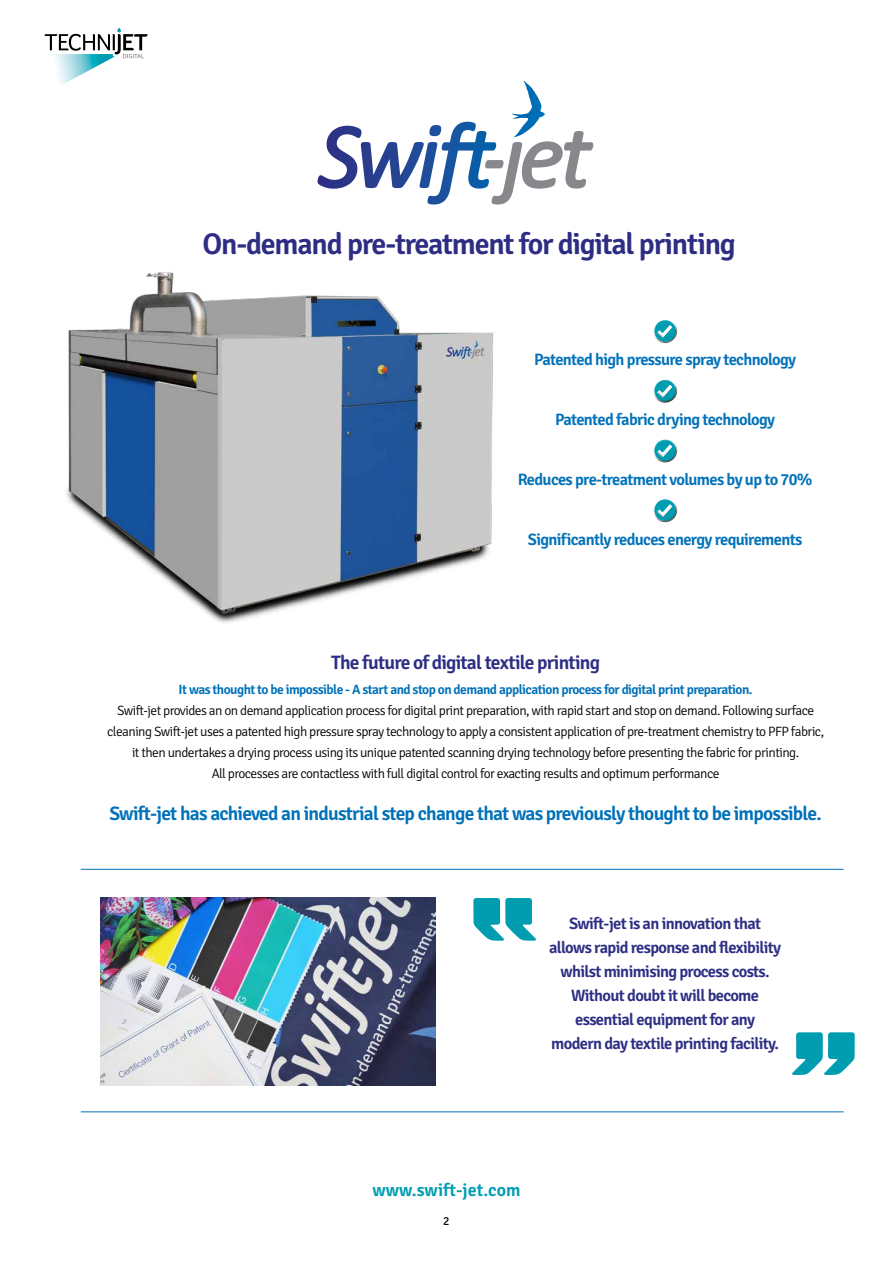
<style>
.page{position:relative;width:893px;height:1263px;background:#fff}
.page>*{position:absolute;margin:0;border:0;box-sizing:border-box;transform-origin:0 0}
.t1{font:600 30px "Signika";letter-spacing:-.04em;color:#2d2e83}
.t2{font:600 19.5px "Signika";letter-spacing:-.04em;color:#0071b9}
.t3{font:600 19.5px "Signika";letter-spacing:-.04em;color:#2d2e83}
.t4{font:600 18px "Signika";color:#009db1}
.t5{font:600 16.5px/24px "Signika";letter-spacing:-.04em;color:#2d2e83;text-align:center}
.t6{font:600 16.5px "Signika";letter-spacing:-.04em;color:#0071b9}
.t7{font:300 13.5px/21px "Signika";letter-spacing:-.04em;color:#000;text-align:center}
.t8{font:600 13.5px "Signika";letter-spacing:-.04em;color:#0071b9}
.t9{font:12px "Signika";color:#000}
</style>
<div class="page">
<img style="left:66px;top:272px;width:428px;height:351px">
<svg style="left:792px;top:1032px;width:63px;height:43px"></svg>
<svg style="left:473px;top:898px;width:63px;height:43px"></svg>
<hr style="left:81px;top:869px;width:763px;height:1px;background:#0071b9">
<hr style="left:81px;top:1111px;width:763px;height:1px;background:#0071b9">
<svg style="left:45px;top:28px;width:102px;height:57px"></svg>
<svg style="left:427px;top:81px;width:166px;height:123px"></svg>
<img style="left:101px;top:898px;width:334px;height:187px">
<div style="left:652px;top:322px;width:25px;height:22px;background:#000;opacity:.75"></div>
<svg style="left:654px;top:320px;width:21px;height:19px"></svg>
<div style="left:652px;top:382px;width:25px;height:22px;background:#000;opacity:.75"></div>
<svg style="left:654px;top:379px;width:21px;height:20px"></svg>
<div style="left:652px;top:442px;width:25px;height:22px;background:#000;opacity:.75"></div>
<svg style="left:654px;top:439px;width:21px;height:20px"></svg>
<div style="left:652px;top:502px;width:25px;height:21px;background:#000;opacity:.75"></div>
<svg style="left:654px;top:499px;width:21px;height:20px"></svg>
<h1 class="t1" style="left:202px;top:226px;width:535px">On-demand pre-treatment for digital printing</h1>
<p class="t6" style="left:534px;top:350px;width:264px">Patented high pressure spray technology</p>
<p class="t6" style="left:555px;top:410px;width:222px">Patented fabric drying technology</p>
<p class="t6" style="left:518px;top:470px;width:296px">Reduces pre-treatment volumes by up to 70%</p>
<p class="t6" style="left:528px;top:529px;width:276px">Significantly reduces energy requirements</p>
<h2 class="t3" style="left:331px;top:651px;width:271px">The future of digital textile printing</h2>
<p class="t8" style="left:179px;top:682px;width:575px">It was thought to be impossible - A start and stop on demand application process for digital print preparation.</p>
<p class="t7" style="left:107px;top:700px;width:718px">Swift-jet provides an on demand application process for digital print preparation, with rapid start and stop on demand. Following surface cleaning Swift-jet uses a patented high pressure spray technology to apply a consistent application of pre-treatment chemistry to PFP fabric, it then undertakes a drying process using its unique patented scanning drying technology before presenting the fabric for printing.<br>All processes are contactless with full digital control for exacting results and optimum performance</p>
<h2 class="t2" style="left:109px;top:802px;width:714px">Swift-jet has achieved an industrial step change that was previously thought to be impossible.</h2>
<p class="t5" style="left:549px;top:911px;width:233px">Swift-jet is an innovation that allows rapid response and flexibility whilst minimising process costs.<br>Without doubt it will become essential equipment for any modern day textile printing facility.</p>
<h3 class="t4" style="left:372px;top:1179px;width:150px">www.swift-jet.com</h3>
<p class="t9" style="left:443px;top:1214px;width:8px">2</p>
</div>
